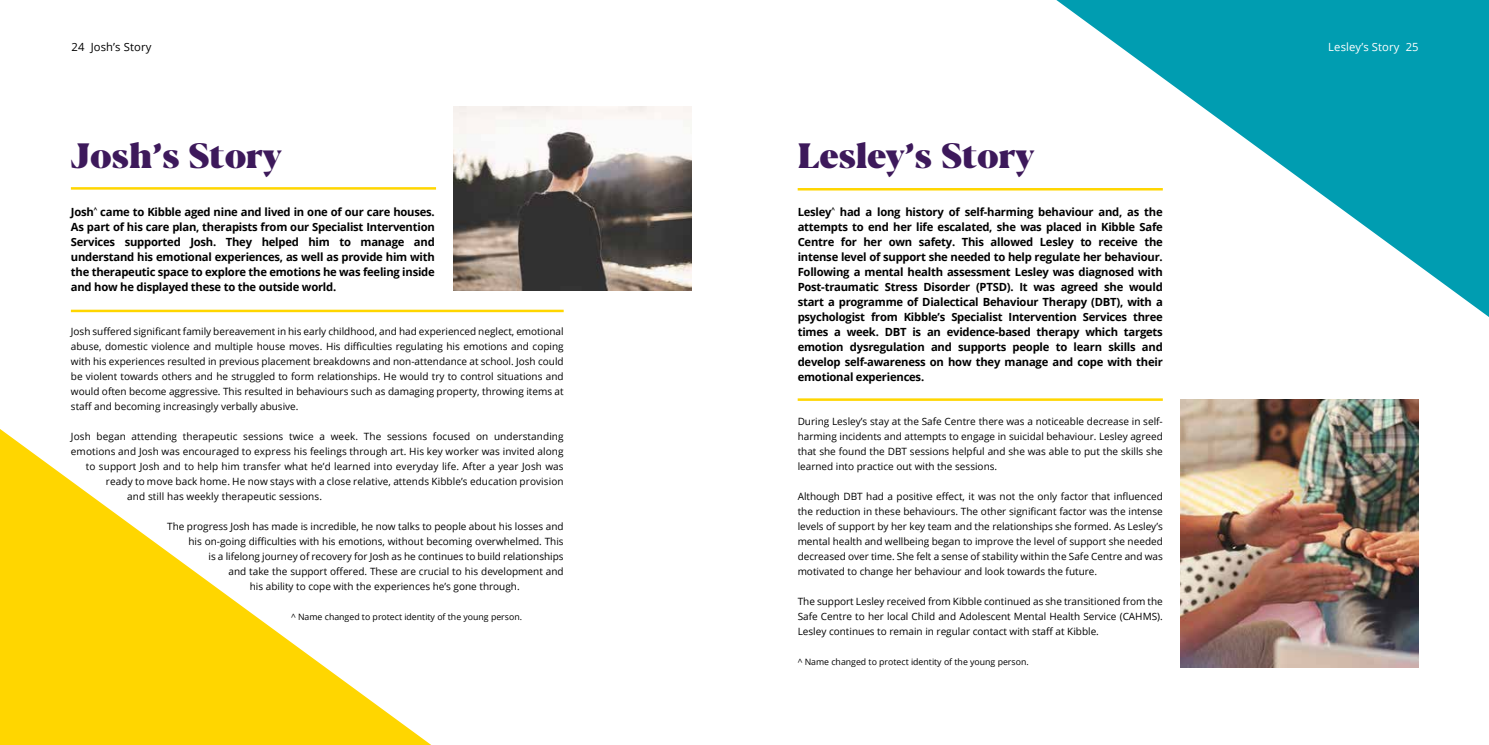
<style>
.page{position:relative;width:1489px;height:745px;background:#fff}
.page>*{position:absolute;margin:0;border:0;box-sizing:border-box;transform-origin:0 0}
.t1{font:800 35px "Blacker Display";color:#3d195b}
.t2{font:700 11.25px/15px "Open Sans";letter-spacing:-.02em;color:#000;text-align:justify}
.t3{font:11.25px "Open Sans";letter-spacing:.01em;color:#fff}
.t4{font:11.25px "Open Sans";letter-spacing:.01em;color:#000}
.t5{font:10px/15px "Open Sans";color:#000;text-align:justify}
.t6{font:8.75px "Open Sans";color:#000}
</style>
<div class="page">
<svg style="left:0;top:429px;width:430px;height:315px"></svg>
<hr style="left:71px;top:187px;width:365px;height:2px;background:#ffd600">
<hr style="left:797px;top:188px;width:365px;height:2px;background:#ffd600">
<hr style="left:797px;top:398px;width:365px;height:2px;background:#ffd600">
<hr style="left:71px;top:309px;width:492px;height:3px;background:#ffd600">
<img style="left:454px;top:106px;width:237px;height:185px">
<img style="left:1180px;top:399px;width:237px;height:268px">
<svg style="left:1056px;top:0;width:432px;height:317px"></svg>
<p class="t4" style="left:71px;top:39px;width:81px">24 Josh’s Story</p>
<p class="t3" style="left:1328px;top:39px;width:92px">Lesley’s Story 25</p>
<h1 class="t1" style="left:71px;top:133px;width:212px">Josh’s Story</h1>
<p class="t2" style="left:71px;top:204px;width:365px">Josh<sup>^</sup> came to Kibble aged nine and lived in one of our care houses.<br>As part of his care plan, therapists from our Specialist Intervention Services supported Josh. They helped him to manage and understand his emotional experiences, as well as provide him with the therapeutic space to explore the emotions he was feeling inside and how he displayed these to the outside world.</p>
<p class="t5" style="left:71px;top:323px;width:494px">Josh suffered significant family bereavement in his early childhood, and had experienced neglect, emotional abuse, domestic violence and multiple house moves. His difficulties regulating his emotions and coping with his experiences resulted in previous placement breakdowns and non-attendance at school. Josh could be violent towards others and he struggled to form relationships. He would try to control situations and would often become aggressive. This resulted in behaviours such as damaging property, throwing items at staff and becoming increasingly verbally abusive.</p>
<p class="t5" style="left:71px;top:428px;width:494px">Josh began attending therapeutic sessions twice a week. The sessions focused on understanding</p>
<p class="t5" style="left:71px;top:443px;width:494px">emotions and Josh was encouraged to express his feelings through art. His key worker was invited along</p>
<p class="t5" style="left:86px;top:458px;width:479px">to support Josh and to help him transfer what he’d learned into everyday life. After a year Josh was</p>
<p class="t5" style="left:106px;top:473px;width:459px">ready to move back home. He now stays with a close relative, attends Kibble’s education provision</p>
<p class="t5" style="left:127px;top:488px;width:196px">and still has weekly therapeutic sessions.</p>
<p class="t5" style="left:167px;top:518px;width:398px">The progress Josh has made is incredible, he now talks to people about his losses and</p>
<p class="t5" style="left:188px;top:533px;width:377px">his on-going difficulties with his emotions, without becoming overwhelmed. This</p>
<p class="t5" style="left:208px;top:548px;width:357px">is a lifelong journey of recovery for Josh as he continues to build relationships</p>
<p class="t5" style="left:228px;top:563px;width:337px">and take the support offered. These are crucial to his development and</p>
<p class="t5" style="left:250px;top:578px;width:271px">his ability to cope with the experiences he’s gone through.</p>
<p class="t6" style="left:291px;top:610px;width:232px">^ Name changed to protect identity of the young person.</p>
<h1 class="t1" style="left:797px;top:133px;width:238px">Lesley’s Story</h1>
<p class="t2" style="left:797px;top:204px;width:366px">Lesley<sup>^</sup> had a long history of self-harming behaviour and, as the attempts to end her life escalated, she was placed in Kibble Safe Centre for her own safety. This allowed Lesley to receive the intense level of support she needed to help regulate her behaviour.<br>Following a mental health assessment Lesley was diagnosed with Post-traumatic Stress Disorder (PTSD). It was agreed she would start a programme of Dialectical Behaviour Therapy (DBT), with a psychologist from Kibble’s Specialist Intervention Services three times a week. DBT is an evidence-based therapy which targets emotion dysregulation and supports people to learn skills and develop self-awareness on how they manage and cope with their emotional experiences.</p>
<p class="t5" style="left:797px;top:413px;width:366px">During Lesley’s stay at the Safe Centre there was a noticeable decrease in self&shy;harming incidents and attempts to engage in suicidal behaviour. Lesley agreed that she found the DBT sessions helpful and she was able to put the skills she learned into practice out with the sessions.</p>
<p class="t5" style="left:797px;top:488px;width:367px">Although DBT had a positive effect, it was not the only factor that influenced the reduction in these behaviours. The other significant factor was the intense levels of support by her key team and the relationships she formed. As Lesley’s mental health and wellbeing began to improve the level of support she needed decreased over time. She felt a sense of stability within the Safe Centre and was motivated to change her behaviour and look towards the future.</p>
<p class="t5" style="left:797px;top:593px;width:366px">The support Lesley received from Kibble continued as she transitioned from the Safe Centre to her local Child and Adolescent Mental Health Service (CAHMS).<br>Lesley continues to remain in regular contact with staff at Kibble.</p>
<p class="t6" style="left:797px;top:655px;width:232px">^ Name changed to protect identity of the young person.</p>
</div>
